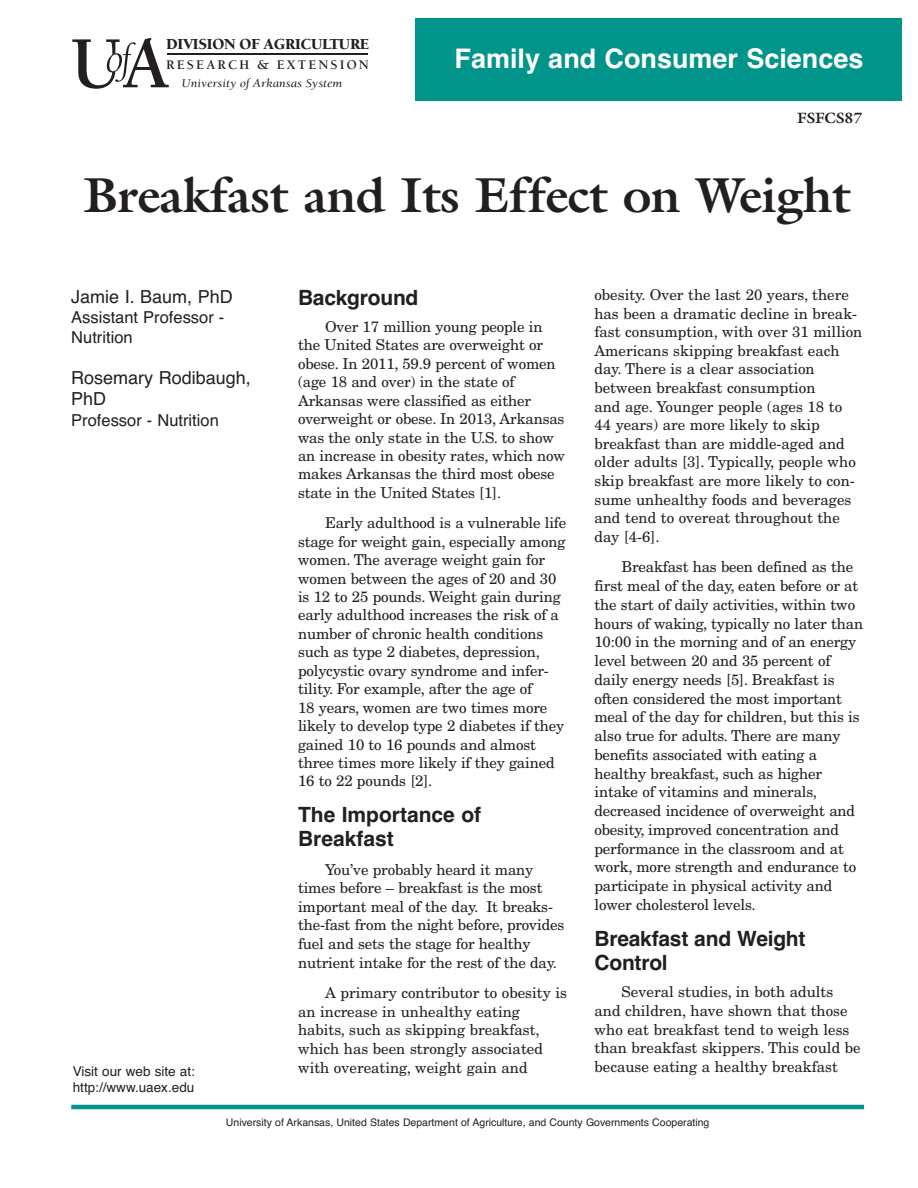
<style>
.page{position:relative;width:918px;height:1188px;background:#fff}
.page>*{position:absolute;margin:0;border:0;box-sizing:border-box;transform-origin:0 0}
.t1{font:700 49.5px "Galliard";letter-spacing:-.01em;color:#231f20}
.t2{font:700 27px "Helvetica";color:#fff}
.t3{font:700 21px/24px "Helvetica";letter-spacing:-.01em;color:#231f20}
.t4{font:18px/21.6px "Helvetica";color:#231f20}
.t5{font:16.5px/19.8px "Helvetica";color:#231f20}
.t6{font:900 15.75px "Berkeley";letter-spacing:-.02em;color:#231f20}
.t7{font:15px/18.5px "New Century Schlbk";letter-spacing:-.01em;color:#231f20}
.t8{font:700 15px "Galliard";color:#231f20}
.t9{font:13.5px "Helvetica";color:#231f20}
.t10{font:700 13.5px "Berkeley";letter-spacing:.155em;color:#231f20}
.t11{font:italic 12.15px "Berkeley";color:#231f20;scale:1.09 1}
.t12{font:10.5px "Helvetica";color:#231f20}
</style>
<div class="page">
<hr style="left:71px;top:1105px;width:793px;height:4px;background:#00948b">
<hr style="left:167px;top:54px;width:201px;height:1px;background:#231f20">
<svg style="left:72px;top:38px;width:97px;height:51px"></svg>
<div style="left:416px;top:18px;width:486px;height:83px;background:#00948b"></div>
<p class="t6" style="left:166px;top:37px;width:205px">DIVISION OF AGRICULTURE</p>
<p class="t10" style="left:166px;top:60px;width:204px">RESEARCH &amp; EXTENSION</p>
<p class="t11" style="left:182px;top:78px;width:149px">University of Arkansas System</p>
<p class="t2" style="left:455px;top:43px;width:410px">Family and Consumer Sciences</p>
<p class="t8" style="left:797px;top:109px;width:67px">FSFCS87</p>
<h1 class="t1" style="left:83px;top:166px;width:769px">Breakfast and Its Effect on Weight</h1>
<p class="t7" style="left:594px;top:287px;width:269px">obesity. Over the last 20 years, there has been a dramatic decline in break&shy;fast consumption, with over 31 million Americans skipping breakfast each day. There is a clear association between breakfast consumption<br>and age. Younger people (ages 18 to 44 years) are more likely to skip breakfast than are middle-aged and older adults [3]. Typically, people who skip breakfast are more likely to con&shy;sume unhealthy foods and beverages and tend to overeat throughout the day [4-6].</p>
<p class="t7" style="left:594px;top:559px;width:270px;text-indent:27px">Breakfast has been defined as the first meal of the day, eaten before or at the start of daily activities, within two hours of waking, typically no later than</p>
<p class="t7" style="left:594px;top:634px;width:267px">10:00 in the morning and of an energy level between 20 and 35 percent of daily energy needs [5]. Breakfast is often considered the most important meal of the day for children, but this is also true for adults. There are many benefits associated with eating a healthy breakfast, such as higher intake of vitamins and minerals, decreased incidence of overweight and obesity, improved concentration and performance in the classroom and at work, more strength and endurance to participate in physical activity and lower cholesterol levels.</p>
<h2 class="t3" style="left:595px;top:927px;width:213px">Breakfast and Weight<br>Control</h2>
<p class="t7" style="left:595px;top:984px;width:268px;text-indent:27px">Several studies, in both adults and children, have shown that those who eat breakfast tend to weigh less than breakfast skippers. This could be</p>
<p class="t4" style="left:71px;top:285px;width:163px">Jamie I. Baum, PhD</p>
<p class="t5" style="left:71px;top:307px;width:155px">Assistant Professor -<br>Nutrition</p>
<p class="t4" style="left:71px;top:366px;width:181px">Rosemary Rodibaugh,<br>PhD</p>
<p class="t5" style="left:71px;top:410px;width:149px">Professor - Nutrition</p>
<h2 class="t3" style="left:298px;top:285px;width:122px">Background</h2>
<p class="t7" style="left:298px;top:319px;width:269px;text-indent:27px">Over 17 million young people in the United States are overweight or obese. In 2011, 59.9 percent of women (age 18 and over) in the state of Arkansas were classified as either overweight or obese. In 2013, Arkansas was the only state in the U.S. to show an increase in obesity rates, which now makes Arkansas the third most obese state in the United States [1].</p>
<p class="t7" style="left:298px;top:515px;width:270px;text-indent:27px">Early adulthood is a vulnerable life stage for weight gain, especially among women. The average weight gain for women between the ages of 20 and 30 is 12 to 25 pounds. Weight gain during early adulthood increases the risk of a number of chronic health conditions such as type 2 diabetes, depression, polycystic ovary syndrome and infer&shy;tility. For example, after the age of<br>18 years, women are two times more likely to develop type 2 diabetes if they gained 10 to 16 pounds and almost three times more likely if they gained 16 to 22 pounds [2].</p>
<h2 class="t3" style="left:298px;top:803px;width:185px">The Importance of<br>Breakfast</h2>
<p class="t7" style="left:298px;top:862px;width:268px;text-indent:27px">You’ve probably heard it many times before – breakfast is the most important meal of the day. It breaks&shy;the-fast from the night before, provides fuel and sets the stage for healthy nutrient intake for the rest of the day.</p>
<p class="t7" style="left:298px;top:985px;width:271px;text-indent:27px">A primary contributor to obesity is an increase in unhealthy eating habits, such as skipping breakfast, which has been strongly associated with overeating, weight gain and</p>
<p class="t9" style="left:73px;top:1063px;width:124px">Visit our web site at:</p>
<p class="t7" style="left:595px;top:1059px;width:245px">because eating a healthy breakfast</p>
<p class="t9" style="left:73px;top:1079px;width:123px">http://www.uaex.edu</p>
<p class="t12" style="left:226px;top:1116px;width:485px">University of Arkansas, United States Department of Agriculture, and County Governments Cooperating</p>
</div>
